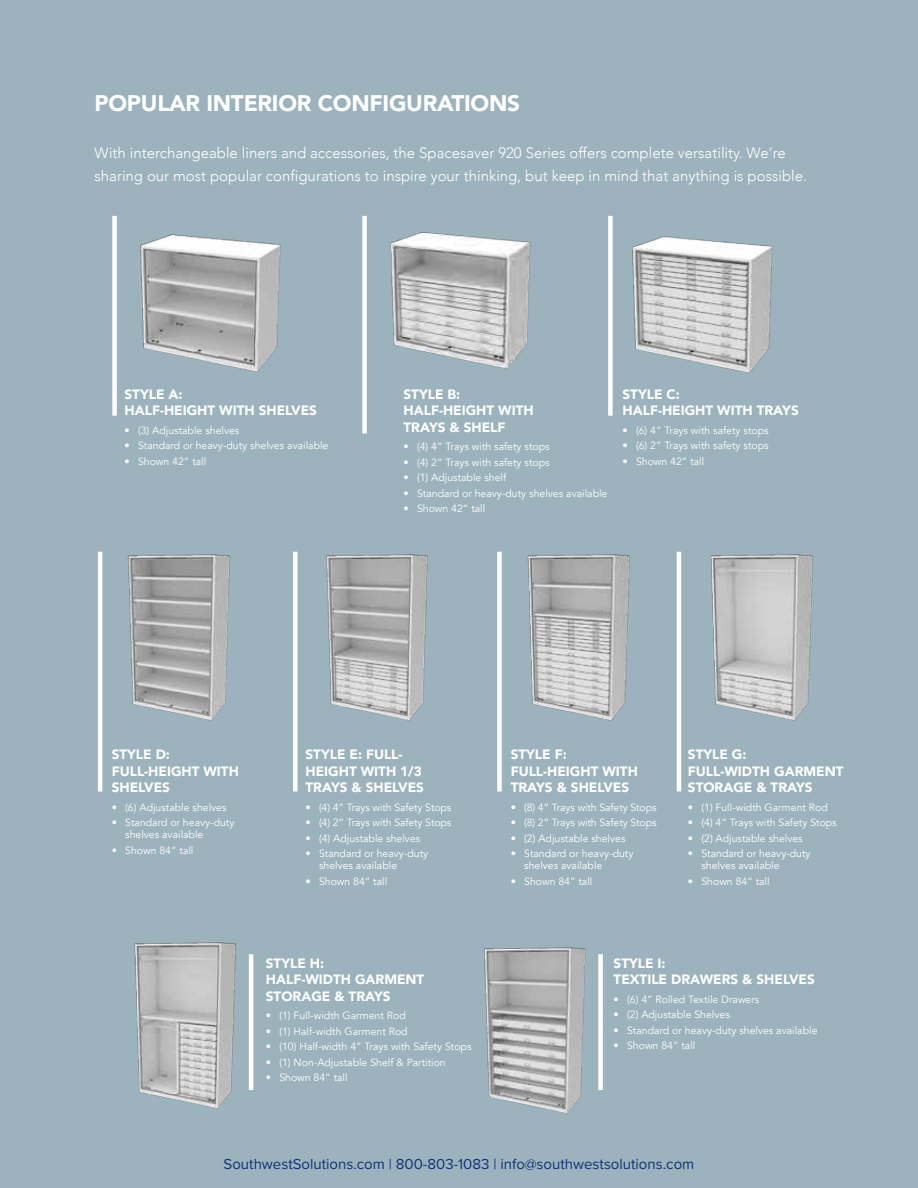
<style>
.page{position:relative;width:918px;height:1188px;background:#9cb3bd}
.page>*{position:absolute;margin:0;border:0;box-sizing:border-box;transform-origin:0 0}
.t1{font:900 22.5px "Avenir";letter-spacing:-.01em;color:#fff}
.t2{font:300 15px/22.5px "Avenir";color:#fff}
.t3{font:15px "Proxima Nova";color:#14307a}
.t4{font:900 13.5px/16.5px "Avenir";color:#fff}
.t5{font:10.5px/12px "Avenir";color:#fff}
</style>
<div class="page">
<img style="left:140px;top:234px;width:141px;height:139px">
<img style="left:100px;top:551px;width:130px;height:181px">
<img style="left:711px;top:554px;width:103px;height:167px">
<img style="left:390px;top:232px;width:141px;height:138px">
<img style="left:326px;top:554px;width:102px;height:167px">
<img style="left:134px;top:942px;width:115px;height:167px">
<img style="left:632px;top:236px;width:141px;height:138px">
<img style="left:527px;top:554px;width:103px;height:167px">
<img style="left:484px;top:947px;width:102px;height:167px">
<div style="left:112px;top:216px;width:5px;height:200px;background:#fff"></div>
<hr style="left:98px;top:552px;width:4px;height:240px;background:#fff">
<hr style="left:249px;top:954px;width:4px;height:136px;background:#fff">
<div style="left:598px;top:954px;width:5px;height:136px;background:#fff"></div>
<div style="left:293px;top:552px;width:5px;height:240px;background:#fff"></div>
<div style="left:497px;top:552px;width:5px;height:240px;background:#fff"></div>
<hr style="left:677px;top:552px;width:4px;height:240px;background:#fff">
<div style="left:362px;top:216px;width:5px;height:218px;background:#fff"></div>
<div style="left:608px;top:216px;width:5px;height:200px;background:#fff"></div>
<h1 class="t1" style="left:94px;top:84px;width:427px">POPULAR INTERIOR CONFIGURATIONS</h1>
<h2 class="t2" style="left:94px;top:142px;width:714px">With interchangeable liners and accessories, the Spacesaver 920 Series offers complete versatility. We’re sharing our most popular configurations to inspire your thinking, but keep in mind that anything is possible.</h2>
<p class="t4" style="left:125px;top:385px;width:194px">STYLE A:<br>HALF-HEIGHT WITH SHELVES</p>
<p class="t5" style="left:125px;top:424px;width:116px">• (3) Adjustable shelves</p>
<p class="t5" style="left:125px;top:440px;width:205px">• Standard or heavy-duty shelves available</p>
<p class="t5" style="left:125px;top:455px;width:83px">• Shown 42” tall</p>
<p class="t4" style="left:404px;top:385px;width:132px">STYLE B:<br>HALF-HEIGHT WITH<br>TRAYS &amp; SHELF</p>
<p class="t5" style="left:404px;top:441px;width:148px">• (4) 4” Trays with safety stops</p>
<p class="t5" style="left:404px;top:456px;width:148px">• (4) 2” Trays with safety stops</p>
<p class="t5" style="left:404px;top:472px;width:104px">• (1) Adjustable shelf</p>
<p class="t5" style="left:404px;top:487px;width:205px">• Standard or heavy-duty shelves available</p>
<p class="t5" style="left:404px;top:503px;width:83px">• Shown 42” tall</p>
<p class="t4" style="left:623px;top:385px;width:178px">STYLE C:<br>HALF-HEIGHT WITH TRAYS</p>
<p class="t5" style="left:623px;top:424px;width:148px">• (6) 4” Trays with safety stops</p>
<p class="t5" style="left:623px;top:440px;width:148px">• (6) 2” Trays with safety stops</p>
<p class="t5" style="left:623px;top:455px;width:83px">• Shown 42” tall</p>
<p class="t4" style="left:112px;top:746px;width:129px">STYLE D:<br>FULL-HEIGHT WITH<br>SHELVES</p>
<p class="t5" style="left:112px;top:801px;width:116px">• (6) Adjustable shelves</p>
<p class="t5" style="left:125px;top:817px;width:111px;text-indent:-14px">• Standard or heavy-duty shelves available</p>
<p class="t5" style="left:112px;top:844px;width:83px">• Shown 84” tall</p>
<p class="t4" style="left:306px;top:746px;width:120px">STYLE E: FULL-<br>HEIGHT WITH 1/3<br>TRAYS &amp; SHELVES</p>
<p class="t5" style="left:306px;top:801px;width:147px">• (4) 4” Trays with Safety Stops</p>
<p class="t5" style="left:306px;top:817px;width:147px">• (4) 2” Trays with Safety Stops</p>
<p class="t5" style="left:306px;top:832px;width:116px">• (4) Adjustable shelves</p>
<p class="t5" style="left:319px;top:848px;width:111px;text-indent:-14px">• Standard or heavy-duty shelves available</p>
<p class="t5" style="left:306px;top:875px;width:83px">• Shown 84” tall</p>
<p class="t4" style="left:266px;top:954px;width:160px">STYLE H:<br>HALF-WIDTH GARMENT<br>STORAGE &amp; TRAYS</p>
<p class="t5" style="left:266px;top:1010px;width:141px">• (1) Full-width Garment Rod</p>
<p class="t5" style="left:266px;top:1026px;width:143px">• (1) Half-width Garment Rod</p>
<p class="t5" style="left:266px;top:1041px;width:207px">• (10) Half-width 4” Trays with Safety Stops</p>
<p class="t5" style="left:266px;top:1057px;width:181px">• (1) Non-Adjustable Shelf &amp; Partition</p>
<p class="t5" style="left:266px;top:1072px;width:83px">• Shown 84” tall</p>
<p class="t4" style="left:511px;top:746px;width:129px">STYLE F:<br>FULL-HEIGHT WITH<br>TRAYS &amp; SHELVES</p>
<p class="t5" style="left:511px;top:801px;width:147px">• (8) 4” Trays with Safety Stops</p>
<p class="t5" style="left:511px;top:817px;width:147px">• (8) 2” Trays with Safety Stops</p>
<p class="t5" style="left:511px;top:832px;width:116px">• (2) Adjustable shelves</p>
<p class="t5" style="left:524px;top:848px;width:111px;text-indent:-14px">• Standard or heavy-duty shelves available</p>
<p class="t5" style="left:511px;top:875px;width:83px">• Shown 84” tall</p>
<p class="t4" style="left:688px;top:746px;width:157px">STYLE G:<br>FULL-WIDTH GARMENT<br>STORAGE &amp; TRAYS</p>
<p class="t5" style="left:688px;top:801px;width:141px">• (1) Full-width Garment Rod</p>
<p class="t5" style="left:688px;top:817px;width:150px">• (4) 4” Trays with Safety Stops</p>
<p class="t5" style="left:688px;top:832px;width:116px">• (2) Adjustable shelves</p>
<p class="t5" style="left:701px;top:848px;width:111px;text-indent:-14px">• Standard or heavy-duty shelves available</p>
<p class="t5" style="left:688px;top:875px;width:83px">• Shown 84” tall</p>
<p class="t4" style="left:614px;top:954px;width:203px">STYLE I:<br>TEXTILE DRAWERS &amp; SHELVES</p>
<p class="t5" style="left:614px;top:994px;width:147px">• (6) 4” Rolled Textile Drawers</p>
<p class="t5" style="left:614px;top:1009px;width:118px">• (2) Adjustable Shelves</p>
<p class="t5" style="left:614px;top:1025px;width:205px">• Standard or heavy-duty shelves available</p>
<p class="t5" style="left:614px;top:1040px;width:83px">• Shown 84” tall</p>
<h2 class="t3" style="left:224px;top:1153px;width:472px">SouthwestSolutions.com | 800-803-1083 | info@southwestsolutions.com</h2>
</div>
